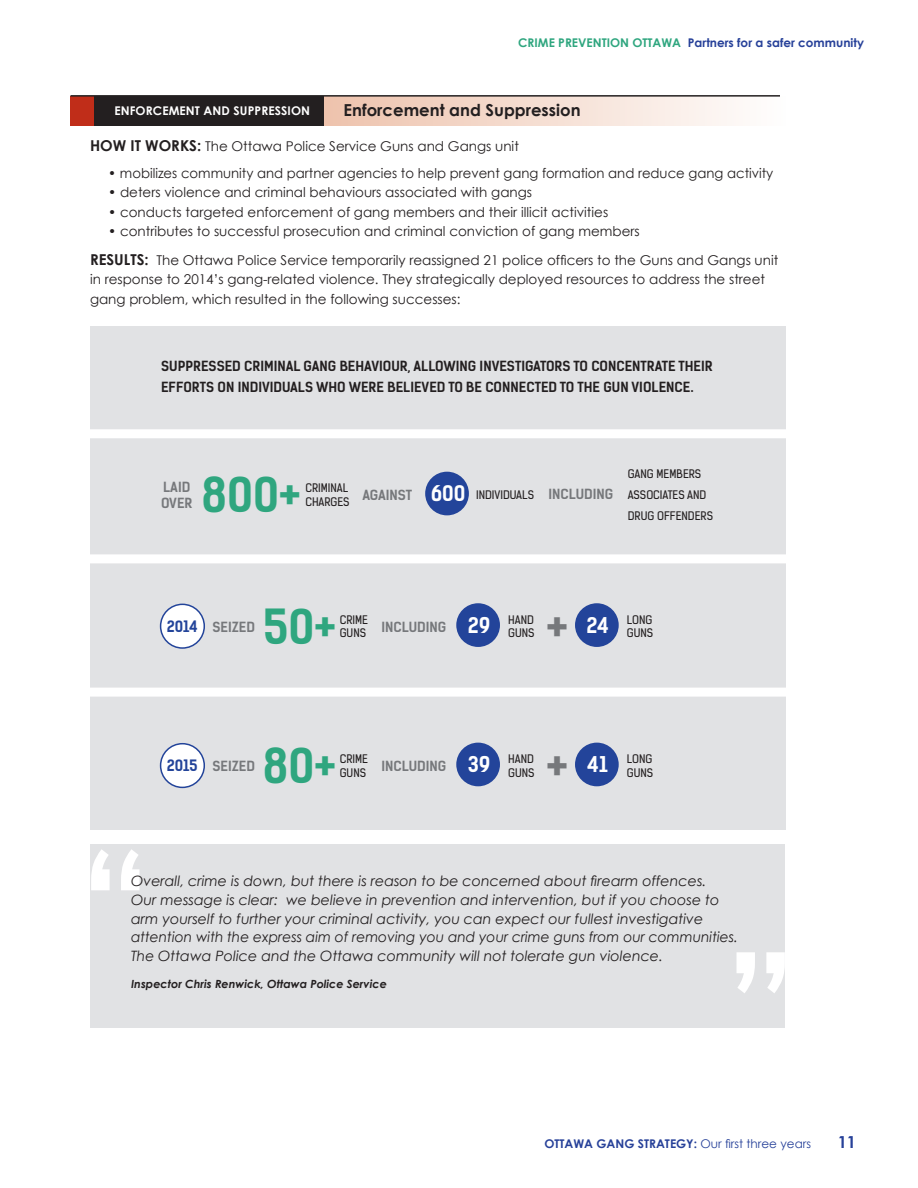
<style>
.page{position:relative;width:918px;height:1188px;background:#fff}
.page>*{position:absolute;margin:0;border:0;box-sizing:border-box;transform-origin:0 0}
.t1{font:700 150px "Century Gothic";color:#fff}
.t2{font:700 46.2px "Kelson Sans";color:#2fa67f}
.t3{font:700 46.2px "Kelson Sans";color:#76787b}
.t4{font:700 20.7px "Kelson Sans";color:#fff}
.t5{font:700 16.5px "Century Gothic";color:#231f20}
.t6{font:700 16.5px "Century Gothic";color:#274199}
.t7{font:700 15px "Kelson Sans";color:#23449a}
.t8{font:italic 14.25px/18.8px "Century Gothic";color:#231f20}
.t9{font:13.5px/28.5px "Century Gothic";color:#231f20}
.t10{font:700 13.35px/21px "Kelson Sans";color:#231f20}
.t11{font:700 13.35px/16px "Kelson Sans";color:#76787b}
.t12{font:700 12px "Century Gothic";color:#274199}
.t13{font:700 12px "Century Gothic";letter-spacing:.01em;color:#fff}
.t14{font:11.25px/13.5px "Kelson Sans";color:#231f20}
.t15{font:italic 700 11.25px "Century Gothic";color:#231f20}
.s1{color:#2fa67f}
.s2{font-weight:700;font-size:15px}
.s3{font-weight:400}
</style>
<div class="page">
<div style="left:324px;top:96px;width:462px;height:30px;background:linear-gradient(to right,#eec2ac,#fefefe)"></div>
<div style="left:70px;top:96px;width:24px;height:30px;background:#c02d19"></div>
<div style="left:94px;top:96px;width:230px;height:30px;background:#231f20"></div>
<hr style="left:70px;top:95px;width:710px;height:2px;background:#231f20">
<div style="left:90px;top:844px;width:695px;height:184px;background:#e1e2e4"></div>
<div style="left:90px;top:326px;width:696px;height:504px;background:#e1e2e4"></div>
<div style="left:575px;top:603px;width:44px;height:44px;background:#23449a;border-radius:50%"></div>
<div style="left:456px;top:603px;width:44px;height:44px;background:#23449a;border-radius:50%"></div>
<div style="left:161px;top:604px;width:43px;height:44px;background:#fff;border-radius:50%"></div>
<div style="left:160px;top:604px;width:45px;height:45px;border:2px solid #23449a;border-radius:50%"></div>
<div style="left:425px;top:472px;width:44px;height:43px;background:#23449a;border-radius:50%"></div>
<div style="left:575px;top:743px;width:44px;height:43px;background:#23449a;border-radius:50%"></div>
<div style="left:456px;top:743px;width:44px;height:43px;background:#23449a;border-radius:50%"></div>
<div style="left:161px;top:744px;width:43px;height:43px;background:#fff;border-radius:50%"></div>
<div style="left:160px;top:743px;width:45px;height:45px;border:2px solid #23449a;border-radius:50%"></div>
<div style="left:79px;top:429px;width:719px;height:9px;background:#fff"></div>
<div style="left:79px;top:554px;width:719px;height:9px;background:#fff"></div>
<div style="left:79px;top:688px;width:719px;height:9px;background:#fff"></div>
<p class="t12" style="left:518px;top:35px;width:347px"><span class="s1">CRIME PREVENTIO N OTTAWA</span> PARTNERS FOR A SAFER COMMUNITY</p>
<p class="t13" style="left:114px;top:103px;width:168px">ENFORCEMENT AND SUPPRESSIO</p>
<p class="t13" style="left:301px;top:103px;width:10px">N</p>
<p class="t5" style="left:344px;top:100px;width:238px">ENFORCEMENT AND SUPPRESSION</p>
<p class="t9" style="left:90px;top:131px;width:430px"><span class="s2">HOW IT WORKS:</span> The Ottawa Police Service Guns and Gangs unit</p>
<p class="t9" style="left:108px;top:158px;width:667px">• mobilizes community and partner agencies to help prevent gang formation and reduce gang activity</p>
<p class="t9" style="left:108px;top:178px;width:426px">• deters violence and criminal behaviours associated with gangs</p>
<p class="t9" style="left:108px;top:197px;width:502px">• conducts targeted enforcement of gang members and their illicit activities</p>
<p class="t9" style="left:90px;top:217px;width:690px;text-indent:18px">• contributes to successful prosecution and criminal conviction of gang members<br><span class="s2">RESULTS:</span> The Ottawa Police Service temporarily reassigned 21 police officers to the Guns and Gangs unit</p>
<p class="t9" style="left:90px;top:269px;width:677px;line-height:19.5px">in response to 2014’s gang-related violence. They strategically deployed resources to address the street gang problem, which resulted in the following successes:</p>
<p class="t10" style="left:161px;top:355px;width:553px">SUPPRESSED CRIMINAL GANG BEHAVIOUR, ALLOWING INVESTIGATORS TO CONCENTRATE THEIR<br>EFFORTS ON INDIVIDUALS WHO WERE BELIEVED TO BE CONNECTED TO THE GUN VIOLENCE.</p>
<p class="t11" style="left:161px;top:480px;width:33px">LAID<br>OVER</p>
<h2 class="t2" style="left:202px;top:467px;width:101px">800+</h2>
<p class="t14" style="left:305px;top:482px;width:44px">CRIMINAL</p>
<p class="t14" style="left:305px;top:495px;width:46px">CHARGES</p>
<h3 class="t4" style="left:431px;top:481px;width:36px">600</h3>
<p class="t11" style="left:363px;top:487px;width:51px">AGAINST</p>
<p class="t14" style="left:476px;top:488px;width:60px">INDIVIDUALS</p>
<p class="t11" style="left:548px;top:486px;width:66px">INCLUDING</p>
<p class="t14" style="left:628px;top:464px;width:87px;line-height:21px">GANG MEMBERS<br>ASSOCIATES AND<br>DRUG OFFENDERS</p>
<p class="t7" style="left:167px;top:617px;width:33px">2014</p>
<h2 class="t2" style="left:263px;top:598px;width:74px">50+</h2>
<p class="t11" style="left:213px;top:619px;width:44px">SEIZED</p>
<p class="t14" style="left:586px;top:613px;width:68px;text-align:right">LONG<br><sup>24</sup> GUNS</p>
<p class="t14" style="left:340px;top:613px;width:30px">CRIME</p>
<p class="t14" style="left:508px;top:613px;width:28px">HAND<br>GUNS</p>
<h3 class="t4" style="left:468px;top:613px;width:24px">29</h3>
<h2 class="t3" style="left:546px;top:598px;width:24px">+</h2>
<p class="t11" style="left:382px;top:619px;width:66px">INCLUDING</p>
<p class="t14" style="left:340px;top:627px;width:28px">GUNS</p>
<p class="t7" style="left:167px;top:757px;width:32px">2015</p>
<h2 class="t2" style="left:263px;top:738px;width:75px">80+</h2>
<p class="t11" style="left:213px;top:758px;width:44px">SEIZED</p>
<p class="t11" style="left:382px;top:758px;width:66px">INCLUDING</p>
<p class="t14" style="left:588px;top:752px;width:67px;text-align:right">LONG<br><sup>41</sup> GUNS</p>
<p class="t14" style="left:340px;top:752px;width:30px">CRIME</p>
<p class="t14" style="left:508px;top:752px;width:28px">HAND<br>GUNS</p>
<p class="t14" style="left:340px;top:766px;width:28px">GUNS</p>
<h3 class="t4" style="left:468px;top:752px;width:24px">39</h3>
<h2 class="t3" style="left:546px;top:738px;width:24px">+</h2>
<h1 class="t1" style="left:79px;top:811px;width:74px">“</h1>
<p class="t8" style="left:131px;top:871px;width:608px">Overall, crime is down, but there is reason to be concerned about firearm offences.<br>Our message is clear: we believe in prevention and intervention, but if you choose to arm yourself to further your criminal activity, you can expect our fullest investigative attention with the express aim of removing you and your crime guns from our communities.<br>The Ottawa Police and the Ottawa community will not tolerate gun violence.</p>
<p class="t15" style="left:131px;top:977px;width:257px">Inspector Chris Renwick, Ottawa Police Service</p>
<h1 class="t1" style="left:725px;top:914px;width:73px">”</h1>
<p class="t12" style="left:544px;top:1136px;width:268px">OTTAWA GANG STRATEGY: <span class="s3">Our first three years</span></p>
<p class="t6" style="left:838px;top:1132px;width:20px">11</p>
</div>
